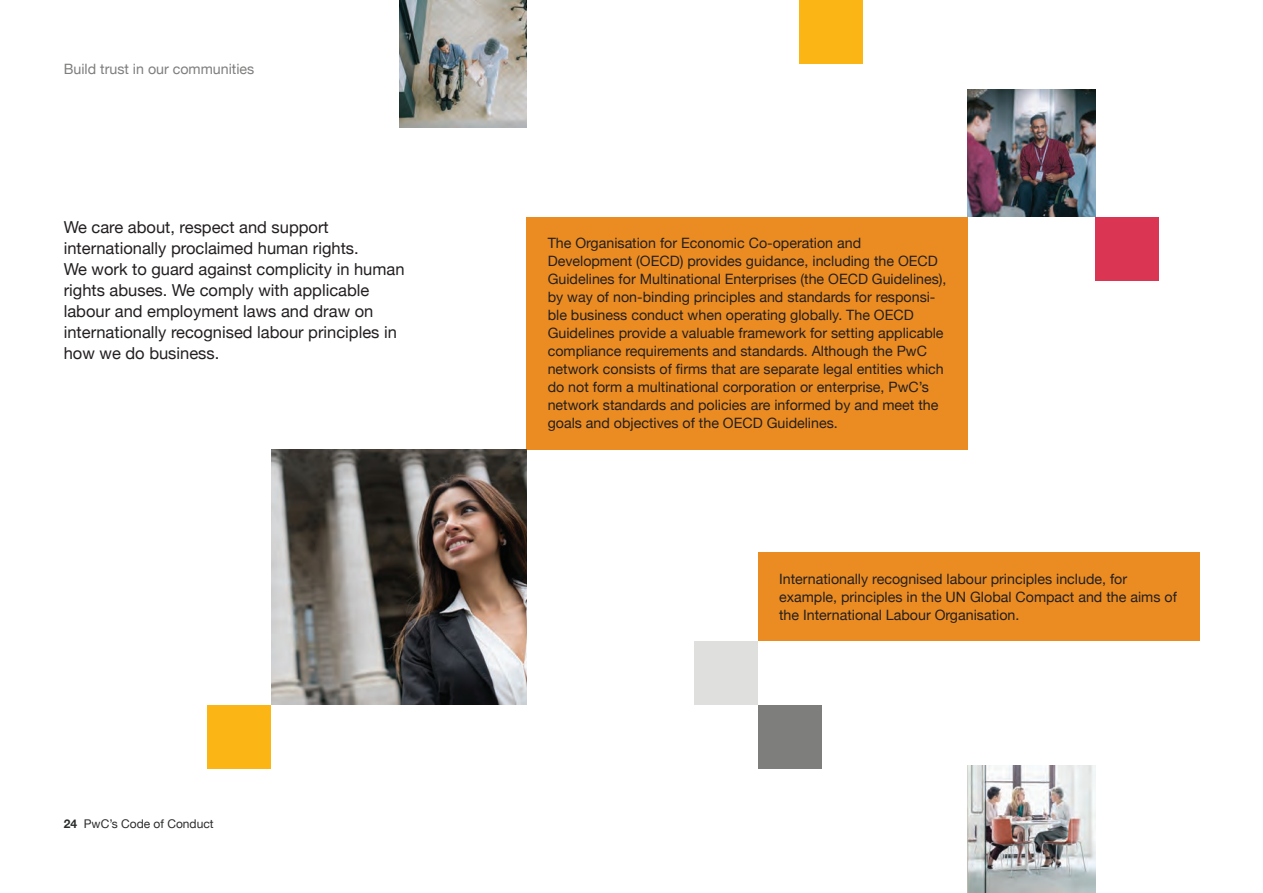
<style>
.page{position:relative;width:1263px;height:893px;background:#fff}
.page>*{position:absolute;margin:0;border:0;box-sizing:border-box;transform-origin:0 0}
.t1{font:16.5px/21px "Helvetica Neue";color:#231f20}
.t2{font:14.25px/18px "Helvetica Neue";color:#231f20}
.t3{font:14.25px "Helvetica Neue";color:#7e7e7d}
.t4{font:12px "Helvetica Neue";color:#2b2c2c}
.s1{font-weight:700}
</style>
<div class="page">
<div style="left:526px;top:217px;width:442px;height:233px;background:#eb8c22"></div>
<div style="left:758px;top:552px;width:441px;height:89px;background:#eb8c22"></div>
<img style="left:271px;top:450px;width:255px;height:255px">
<img style="left:968px;top:89px;width:127px;height:128px">
<img style="left:399px;top:0;width:127px;height:128px">
<img style="left:968px;top:765px;width:127px;height:128px">
<div style="left:694px;top:641px;width:64px;height:64px;background:#dfdfde"></div>
<div style="left:1095px;top:217px;width:64px;height:64px;background:#da3654"></div>
<div style="left:207px;top:705px;width:64px;height:63px;background:#fbb515"></div>
<div style="left:758px;top:705px;width:63px;height:63px;background:#7e7e7d"></div>
<div style="left:799px;top:0;width:64px;height:64px;background:#fbb515"></div>
<p class="t3" style="left:64px;top:59px;width:192px">Build trust in our communities</p>
<p class="t1" style="left:64px;top:217px;width:342px">We care about, respect and support internationally proclaimed human rights.<br>We work to guard against complicity in human rights abuses. We comply with applicable labour and employment laws and draw on internationally recognised labour principles in how we do business.</p>
<p class="t4" style="left:64px;top:815px;width:151px"><span class="s1">24</span> PwC’s Code of Conduct</p>
<p class="t2" style="left:548px;top:235px;width:400px">The Organisation for Economic Co-operation and Development (OECD) provides guidance, including the OECD Guidelines for Multinational Enterprises (the OECD Guidelines), by way of non-binding principles and standards for responsi&shy;ble business conduct when operating globally. The OECD Guidelines provide a valuable framework for setting applicable compliance requirements and standards. Although the PwC network consists of firms that are separate legal entities which do not form a multinational corporation or enterprise, PwC’s network standards and policies are informed by and meet the goals and objectives of the OECD Guidelines.</p>
<p class="t2" style="left:779px;top:570px;width:399px">Internationally recognised labour principles include, for example, principles in the UN Global Compact and the aims of the International Labour Organisation.</p>
</div>
